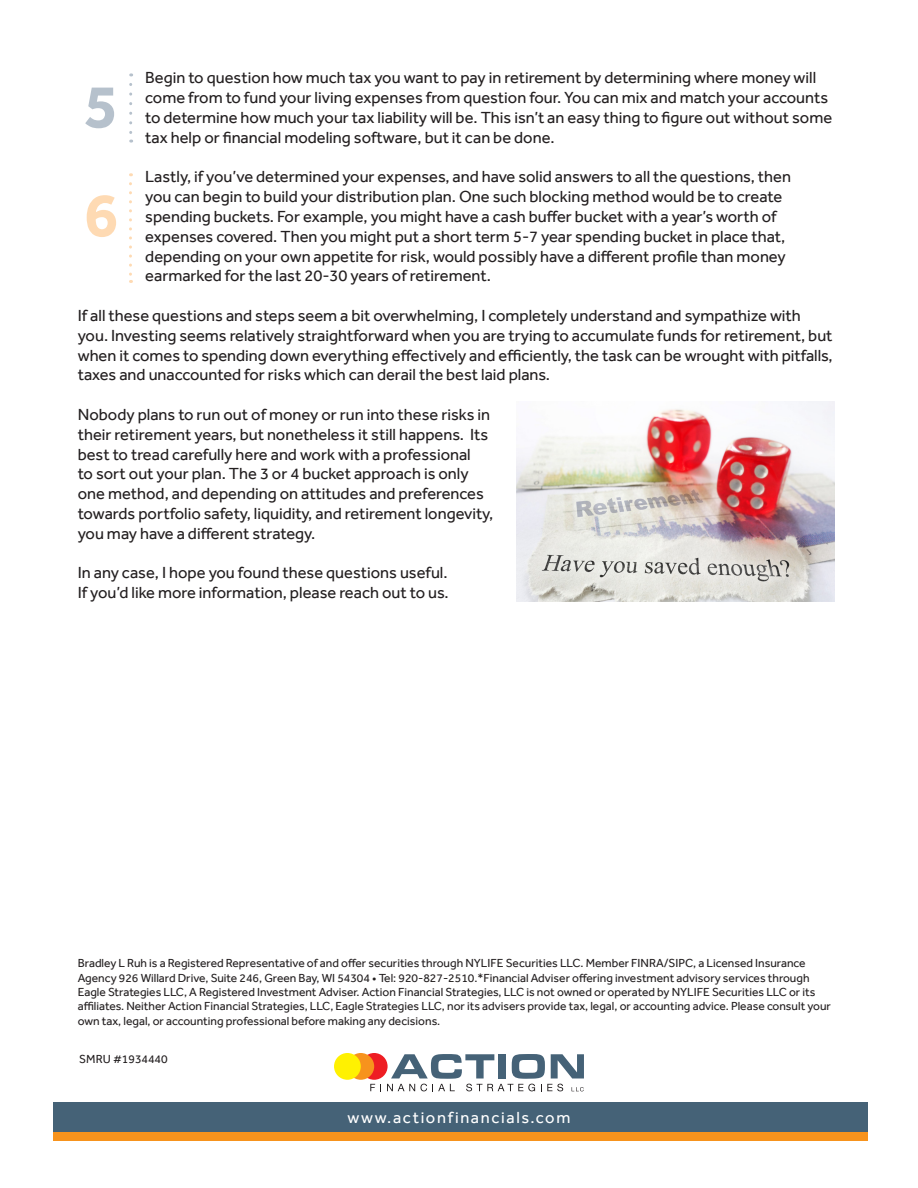
<style>
.page{position:relative;width:918px;height:1188px;background:#fff}
.page>*{position:absolute;margin:0;border:0;box-sizing:border-box;transform-origin:0 0}
.t1{font:700 63px "Effra";color:#b6c1cc}
.t2{font:700 63px "Effra";color:#fedab3}
.t3{font:16.5px/19.8px "Effra";color:#231f20}
.t4{font:16.5px "Effra";letter-spacing:.1em;color:#fff}
.t5{font:12px/14.4px "Effra";color:#231f20}
</style>
<div class="page">
<img style="left:517px;top:402px;width:318px;height:200px">
<svg style="left:370px;top:1084px;width:11px;height:7px"></svg>
<div style="left:361px;top:1053px;width:27px;height:27px;background:#ee1d23;border-radius:50%"></div>
<div style="left:347px;top:1053px;width:27px;height:27px;background:#f7931d;border-radius:50%"></div>
<div style="left:334px;top:1053px;width:27px;height:27px;background:#fff101;border-radius:50%"></div>
<svg style="left:387px;top:1054px;width:197px;height:37px"></svg>
<div style="left:53px;top:1103px;width:814px;height:30px;background:#456277"></div>
<div style="left:53px;top:1133px;width:814px;height:8px;background:#f7931d"></div>
<svg style="left:129px;top:84px;width:3px;height:59px"></svg>
<svg style="left:129px;top:184px;width:3px;height:99px"></svg>
<p class="t3" style="left:145px;top:68px;width:689px">Begin to question how much tax you want to pay in retirement by determining where money will come from to fund your living expenses from question four. You can mix and match your accounts to determine how much your tax liability will be. This isn’t an easy thing to figure out without some tax help or financial modeling software, but it can be done.</p>
<p class="t3" style="left:145px;top:167px;width:647px">Lastly, if you’ve determined your expenses, and have solid answers to all the questions, then</p>
<p class="t3" style="left:145px;top:187px;width:638px">you can begin to build your distribution plan. One such blocking method would be to create spending buckets. For example, you might have a cash buffer bucket with a year’s worth of</p>
<p class="t3" style="left:145px;top:226px;width:642px">expenses covered. Then you might put a short term 5-7 year spending bucket in place that,</p>
<p class="t3" style="left:145px;top:246px;width:642px">depending on your own appetite for risk, would possibly have a different profile than money</p>
<p class="t3" style="left:145px;top:266px;width:347px">earmarked for the last 20-30 years of retirement.</p>
<p class="t3" style="left:78px;top:305px;width:757px">If all these questions and steps seem a bit overwhelming, I completely understand and sympathize with you. Investing seems relatively straightforward when you are trying to accumulate funds for retirement, but when it comes to spending down everything effectively and efficiently, the task can be wrought with pitfalls, taxes and unaccounted for risks which can derail the best laid plans.</p>
<p class="t3" style="left:78px;top:404px;width:417px">Nobody plans to run out of money or run into these risks in their retirement years, but nonetheless it still happens. Its best to tread carefully here and work with a professional<br>to sort out your plan. The 3 or 4 bucket approach is only one method, and depending on attitudes and preferences towards portfolio safety, liquidity, and retirement longevity, you may have a different strategy.</p>
<p class="t3" style="left:78px;top:563px;width:371px">In any case, I hope you found these questions useful.</p>
<p class="t3" style="left:78px;top:583px;width:372px">If you’d like more information, please reach out to us.</p>
<p class="t1" style="left:84px;top:69px;width:36px">5</p>
<p class="t2" style="left:84px;top:177px;width:36px">6</p>
<p class="t5" style="left:78px;top:956px;width:755px">Bradley L Ruh is a Registered Representative of and offer securities through NYLIFE Securities LLC. Member FINRA/SIPC, a Licensed Insurance Agency 926 Willard Drive, Suite 246, Green Bay, WI 54304 • Tel: 920-827-2510.*Financial Adviser offering investment advisory services through Eagle Strategies LLC, A Registered Investment Adviser. Action Financial Strategies, LLC is not owned or operated by NYLIFE Securities LLC or its affiliates. Neither Action Financial Strategies, LLC, Eagle Strategies LLC, nor its advisers provide tax, legal, or accounting advice. Please consult your own tax, legal, or accounting professional before making any decisions.</p>
<p class="t5" style="left:79px;top:1051px;width:90px">SMRU #1934440</p>
<p class="t4" style="left:348px;top:1108px;width:224px">www.actionfinancials.com</p>
</div>
